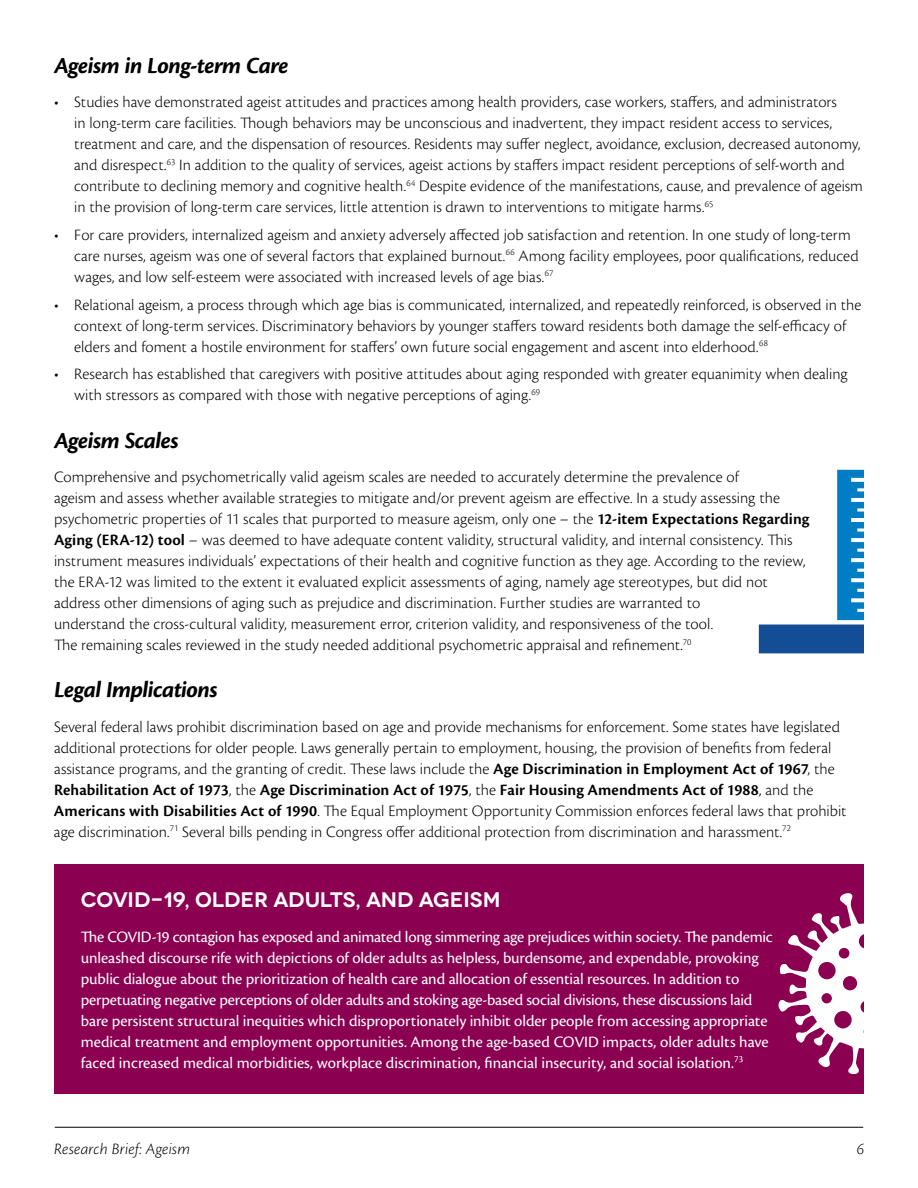
<style>
.page{position:relative;width:918px;height:1188px;background:#fff}
.page>*{position:absolute;margin:0;border:0;box-sizing:border-box;transform-origin:0 0}
.t1{font:italic 700 24px "Cronos Pro";letter-spacing:-.025em;color:#000}
.t2{font:600 21px "Novecentowide";color:#fff}
.t3{font:300 16.5px/21px "Cronos Pro";color:#000}
.t4{font:16.5px/21px "Cronos Pro";letter-spacing:-.005em;color:#fff}
.t5{font:italic 300 16.5px "Cronos Pro";letter-spacing:.01em;color:#000}
.s1{font-weight:600}
</style>
<div class="page">
<hr style="left:55px;top:1127px;width:808px;height:1px;background:#000">
<div style="left:54px;top:864px;width:809px;height:230px;background:#8c0052"></div>
<svg style="left:759px;top:470px;width:105px;height:183px"></svg>
<svg style="left:778px;top:893px;width:86px;height:184px"></svg>
<h1 class="t1" style="left:54px;top:51px;width:236px">Ageism in Long-term Care</h1>
<p class="t3" style="left:74px;top:92px;width:790px;text-indent:-20px">• Studies have demonstrated ageist attitudes and practices among health providers, case workers, staffers, and administrators<br>in long-term care facilities. Though behaviors may be unconscious and inadvertent, they impact resident access to services, treatment and care, and the dispensation of resources. Residents may suffer neglect, avoidance, exclusion, decreased autonomy, and disrespect.<sup>63</sup> In addition to the quality of services, ageist actions by staffers impact resident perceptions of self-worth and contribute to declining memory and cognitive health.<sup>64</sup> Despite evidence of the manifestations, cause, and prevalence of ageism in the provision of long-term care services, little attention is drawn to interventions to mitigate harms.<sup>65</sup></p>
<p class="t3" style="left:74px;top:224px;width:786px;text-indent:-20px">• For care providers, internalized ageism and anxiety adversely affected job satisfaction and retention. In one study of long-term care nurses, ageism was one of several factors that explained burnout.<sup>66</sup> Among facility employees, poor qualifications, reduced wages, and low self-esteem were associated with increased levels of age bias.<sup>67</sup></p>
<p class="t3" style="left:74px;top:294px;width:789px;text-indent:-20px">• Relational ageism, a process through which age bias is communicated, internalized, and repeatedly reinforced, is observed in the context of long-term services. Discriminatory behaviors by younger staffers toward residents both damage the self-efficacy of elders and foment a hostile environment for staffers’ own future social engagement and ascent into elderhood.<sup>68</sup></p>
<p class="t3" style="left:74px;top:364px;width:775px;text-indent:-20px">• Research has established that caregivers with positive attitudes about aging responded with greater equanimity when dealing with stressors as compared with those with negative perceptions of aging.<sup>69</sup></p>
<h1 class="t1" style="left:54px;top:426px;width:126px">Ageism Scales</h1>
<p class="t3" style="left:54px;top:467px;width:757px">Comprehensive and psychometrically valid ageism scales are needed to accurately determine the prevalence of<br>ageism and assess whether available strategies to mitigate and/or prevent ageism are effective. In a study assessing the psychometric properties of 11 scales that purported to measure ageism, only one – the <span class="s1">12-item Expectations Regarding Aging (ERA-12) tool</span> – was deemed to have adequate content validity, structural validity, and internal consistency. This instrument measures individuals’ expectations of their health and cognitive function as they age. According to the review, the ERA-12 was limited to the extent it evaluated explicit assessments of aging, namely age stereotypes, but did not address other dimensions of aging such as prejudice and discrimination. Further studies are warranted to<br>understand the cross-cultural validity, measurement error, criterion validity, and responsiveness of the tool.<br>The remaining scales reviewed in the study needed additional psychometric appraisal and refinement.<sup>70</sup></p>
<h1 class="t1" style="left:54px;top:676px;width:165px">Legal Implications</h1>
<p class="t3" style="left:54px;top:716px;width:794px">Several federal laws prohibit discrimination based on age and provide mechanisms for enforcement. Some states have legislated additional protections for older people. Laws generally pertain to employment, housing, the provision of benefits from federal assistance programs, and the granting of credit. These laws include the <span class="s1">Age Discrimination in Employment Act of 1967</span>, the <span class="s1">Rehabilitation Act of 1973</span>, the <span class="s1">Age Discrimination Act of 1975</span>, the <span class="s1">Fair Housing Amendments Act of 1988</span>, and the <span class="s1">Americans with Disabilities Act of 1990</span>. The Equal Employment Opportunity Commission enforces federal laws that prohibit age discrimination.<sup>71</sup> Several bills pending in Congress offer additional protection from discrimination and harassment.<sup>72</sup></p>
<p class="t2" style="left:81px;top:887px;width:421px">COVID-19, OLDER ADULTS, AND AGEISM</p>
<p class="t4" style="left:81px;top:926px;width:693px">The COVID-19 contagion has exposed and animated long simmering age prejudices within society. The pandemic unleashed discourse rife with depictions of older adults as helpless, burdensome, and expendable, provoking public dialogue about the prioritization of health care and allocation of essential resources. In addition to perpetuating negative perceptions of older adults and stoking age-based social divisions, these discussions laid bare persistent structural inequities which disproportionately inhibit older people from accessing appropriate medical treatment and employment opportunities. Among the age-based COVID impacts, older adults have faced increased medical morbidities, workplace discrimination, financial insecurity, and social isolation.<sup>73</sup></p>
<p class="t5" style="left:54px;top:1139px;width:138px">Research Brief: Ageism</p>
<p class="t5" style="left:857px;top:1139px;width:8px">6</p>
</div>
